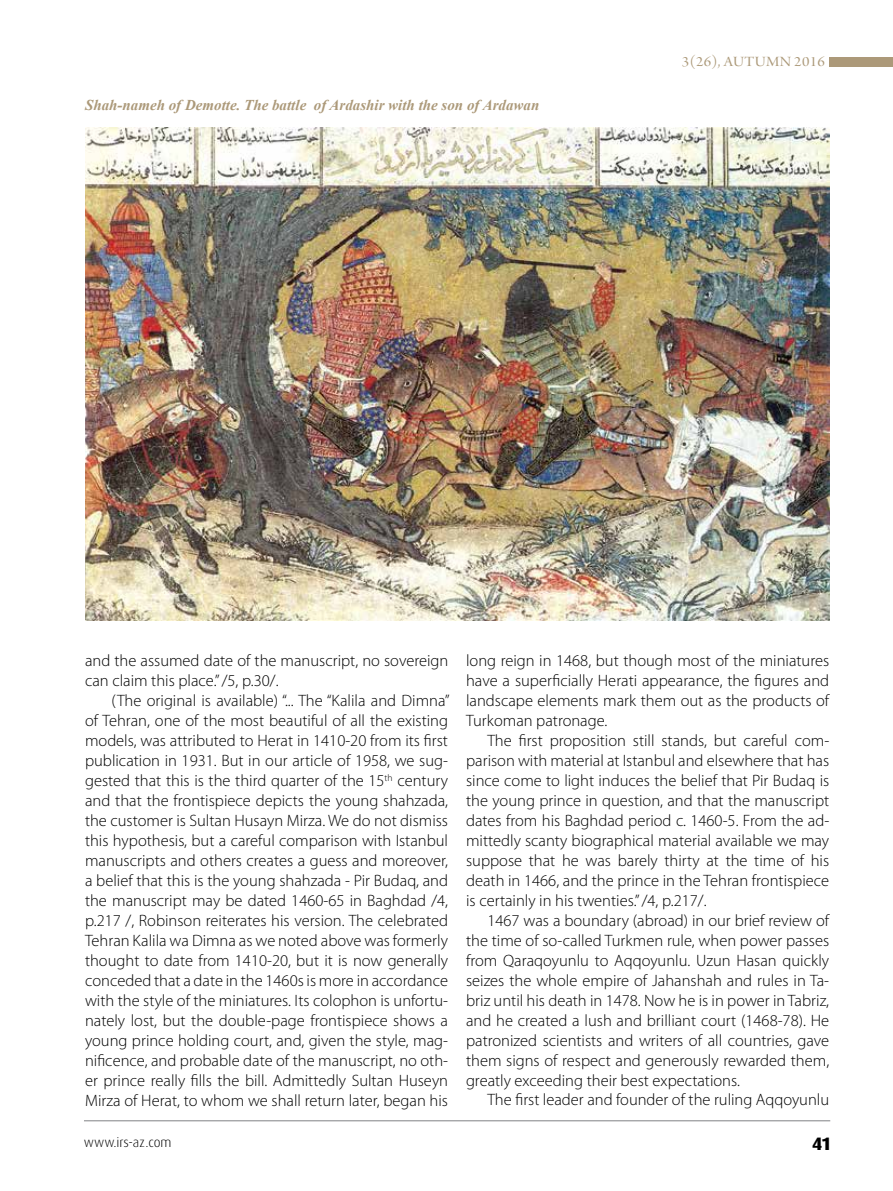
<style>
.page{position:relative;width:893px;height:1191px;background:#fff}
.page>*{position:absolute;margin:0;border:0;box-sizing:border-box;transform-origin:0 0}
.t1{font:800 18px "Dax Pro";color:#000}
.t2{font:300 16.5px/20px "Myriad Pro";color:#000;text-align:justify}
.t3{font:italic 700 15px "Times New Roman";color:#ac9979}
.t4{font:15px "Arno Pro Display";letter-spacing:.02em;color:#ac9979;scale:1.1 1}
.t5{font:300 13.5px "Dax Pro";color:#000}
</style>
<div class="page">
<hr style="left:84px;top:1120px;width:746px;height:1px;background:#808285">
<img style="left:85px;top:128px;width:744px;height:493px">
<div style="left:829px;top:57px;width:64px;height:9px;background:#ac9979"></div>
<p class="t3" style="left:85px;top:94px;width:456px">Shah-nameh of Demotte. The battle of Ardashir with the son of Ardawan</p>
<p class="t4" style="left:682px;top:53px;width:132px">3(26), AUTUMN 2016</p>
<p class="t2" style="left:85px;top:651px;width:365px">and the assumed date of the manuscript, no sovereign can claim this place.” /5, p.30/.</p>
<p class="t2" style="left:85px;top:691px;width:366px;text-indent:27px">(The original is available) “... The “Kalila and Dimna” of Tehran, one of the most beautiful of all the existing models, was attributed to Herat in 1410-20 from its first publication in 1931. But in our article of 1958, we sug&shy;gested that this is the third quarter of the 15<sup>th</sup> century and that the frontispiece depicts the young shahzada, the customer is Sultan Husayn Mirza. We do not dismiss this hypothesis, but a careful comparison with Istanbul manuscripts and others creates a guess and moreover, a belief that this is the young shahzada - Pir Budaq, and the manuscript may be dated 1460-65 in Baghdad /4, p.217 /, Robinson reiterates his version. The celebrated Tehran Kalila wa Dimna as we noted above was formerly thought to date from 1410-20, but it is now generally conceded that a date in the 1460s is more in accordance with the style of the miniatures. Its colophon is unfortu&shy;nately lost, but the double-page frontispiece shows a young prince holding court, and, given the style, mag&shy;nificence, and probable date of the manuscript, no oth&shy;er prince really fills the bill. Admittedly Sultan Huseyn Mirza of Herat, to whom we shall return later, began his</p>
<p class="t2" style="left:466px;top:651px;width:365px">long reign in 1468, but though most of the miniatures have a superficially Herati appearance, the figures and landscape elements mark them out as the products of Turkoman patronage.</p>
<p class="t2" style="left:466px;top:731px;width:365px;text-indent:21px">The first proposition still stands, but careful com&shy;parison with material at Istanbul and elsewhere that has since come to light induces the belief that Pir Budaq is the young prince in question, and that the manuscript dates from his Baghdad period c. 1460-5. From the ad&shy;mittedly scanty biographical material available we may suppose that he was barely thirty at the time of his death in 1466, and the prince in the Tehran frontispiece is certainly in his twenties.” /4, p.217/.</p>
<p class="t2" style="left:466px;top:910px;width:365px;text-indent:21px">1467 was a boundary (abroad) in our brief review of the time of so-called Turkmen rule, when power passes from Qaraqoyunlu to Aqqoyunlu. Uzun Hasan quickly seizes the whole empire of Jahanshah and rules in Ta&shy;briz until his death in 1478. Now he is in power in Tabriz, and he created a lush and brilliant court (1468-78). He patronized scientists and writers of all countries, gave them signs of respect and generously rewarded them, greatly exceeding their best expectations.</p>
<p class="t2" style="left:487px;top:1090px;width:343px">The first leader and founder of the ruling Aqqoyunlu</p>
<p class="t5" style="left:84px;top:1133px;width:89px">www.irs-az.com</p>
<p class="t1" style="left:812px;top:1131px;width:20px">41</p>
</div>
